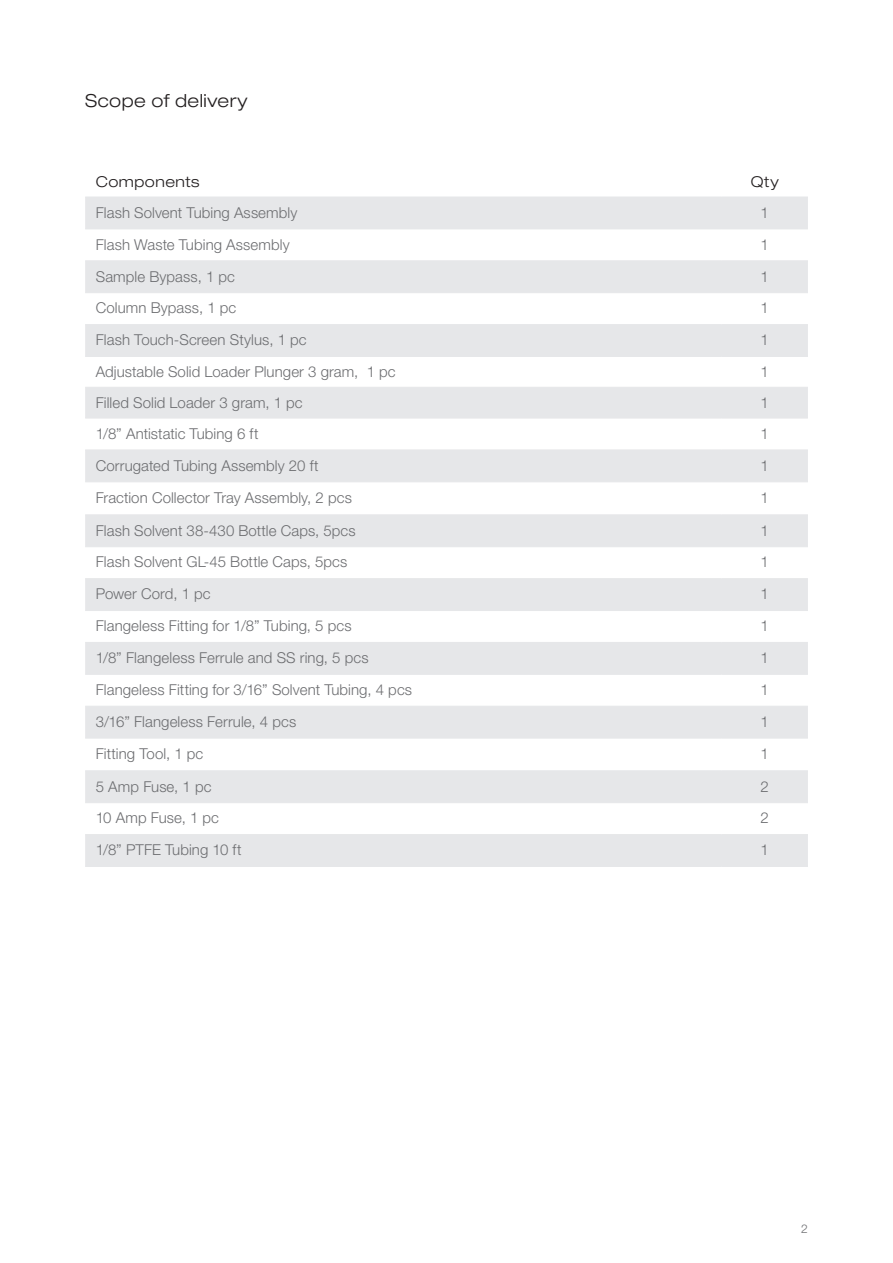
<style>
.page{position:relative;width:893px;height:1263px;background:#fff}
.page>*{position:absolute;margin:0;border:0;box-sizing:border-box;transform-origin:0 0}
.Titel_Theme{font:300 expanded 18px "Helvetica Neue LT Std";letter-spacing:.025em;color:#231f20}
.Table_content_left{font:300 15px "Helvetica Neue LT Std";letter-spacing:.005em;color:#6c6d70}
.Table_content_center{font:300 15px "Helvetica Neue LT Std";color:#6c6d70}
.Table_title_small_le{font:300 expanded 15px "Helvetica Neue LT Std";letter-spacing:.035em;color:#231f20}
.Table_title_small_ce{font:300 expanded 15px "Helvetica Neue LT Std";color:#231f20}
.t1{font:300 12px "Helvetica Neue LT Std";color:#6c6d70}
</style>
<div class="page">
<svg style="left:85px;top:198px;width:723px;height:668px;fill:#e6e7e9"></svg>
<hr style="left:85px;top:292px;width:636px;height:1px;background:#e6e7e9">
<hr style="left:85px;top:387px;width:636px;height:1px;background:#e6e7e9">
<hr style="left:721px;top:292px;width:87px;height:1px;background:#e6e7e9">
<hr style="left:721px;top:387px;width:87px;height:1px;background:#e6e7e9">
<hr style="left:721px;top:260px;width:87px;height:1px;background:#e6e7e9">
<hr style="left:85px;top:260px;width:636px;height:1px;background:#e6e7e9">
<hr style="left:85px;top:197px;width:636px;height:1px;background:#e6e7e9">
<hr style="left:721px;top:197px;width:87px;height:1px;background:#e6e7e9">
<hr style="left:721px;top:229px;width:87px;height:1px;background:#e6e7e9">
<hr style="left:85px;top:418px;width:636px;height:1px;background:#e6e7e9">
<hr style="left:721px;top:418px;width:87px;height:1px;background:#e6e7e9">
<hr style="left:85px;top:450px;width:636px;height:1px;background:#e6e7e9">
<hr style="left:85px;top:481px;width:636px;height:1px;background:#e6e7e9">
<hr style="left:85px;top:514px;width:636px;height:1px;background:#e6e7e9">
<hr style="left:85px;top:546px;width:636px;height:1px;background:#e6e7e9">
<hr style="left:85px;top:578px;width:636px;height:1px;background:#e6e7e9">
<hr style="left:85px;top:610px;width:636px;height:1px;background:#e6e7e9">
<hr style="left:85px;top:642px;width:636px;height:1px;background:#e6e7e9">
<hr style="left:85px;top:674px;width:636px;height:1px;background:#e6e7e9">
<hr style="left:85px;top:706px;width:636px;height:1px;background:#e6e7e9">
<hr style="left:85px;top:738px;width:636px;height:1px;background:#e6e7e9">
<hr style="left:85px;top:770px;width:636px;height:1px;background:#e6e7e9">
<hr style="left:85px;top:802px;width:636px;height:1px;background:#e6e7e9">
<hr style="left:85px;top:834px;width:636px;height:1px;background:#e6e7e9">
<hr style="left:85px;top:866px;width:636px;height:1px;background:#e6e7e9">
<hr style="left:85px;top:229px;width:636px;height:1px;background:#e6e7e9">
<hr style="left:721px;top:450px;width:87px;height:1px;background:#e6e7e9">
<hr style="left:721px;top:481px;width:87px;height:1px;background:#e6e7e9">
<hr style="left:721px;top:514px;width:87px;height:1px;background:#e6e7e9">
<hr style="left:721px;top:546px;width:87px;height:1px;background:#e6e7e9">
<hr style="left:721px;top:578px;width:87px;height:1px;background:#e6e7e9">
<hr style="left:721px;top:610px;width:87px;height:1px;background:#e6e7e9">
<hr style="left:721px;top:642px;width:87px;height:1px;background:#e6e7e9">
<hr style="left:721px;top:674px;width:87px;height:1px;background:#e6e7e9">
<hr style="left:721px;top:706px;width:87px;height:1px;background:#e6e7e9">
<hr style="left:721px;top:738px;width:87px;height:1px;background:#e6e7e9">
<hr style="left:721px;top:770px;width:87px;height:1px;background:#e6e7e9">
<hr style="left:721px;top:802px;width:87px;height:1px;background:#e6e7e9">
<hr style="left:721px;top:834px;width:87px;height:1px;background:#e6e7e9">
<hr style="left:721px;top:866px;width:87px;height:1px;background:#e6e7e9">
<hr style="left:85px;top:324px;width:636px;height:1px;background:#e6e7e9">
<hr style="left:85px;top:356px;width:636px;height:1px;background:#e6e7e9">
<hr style="left:721px;top:324px;width:87px;height:1px;background:#e6e7e9">
<hr style="left:721px;top:356px;width:87px;height:1px;background:#e6e7e9">
<p class="Titel_Theme" style="left:85px;top:90px;width:164px">Scope of delivery</p>
<p class="Table_title_small_le" style="left:96px;top:173px;width:105px">Components</p>
<p class="Table_title_small_ce" style="left:751px;top:173px;width:29px">Qty</p>
<p class="Table_content_left" style="left:96px;top:203px;width:203px">Flash Solvent Tubing Assembly</p>
<p class="Table_content_center" style="left:760px;top:203px;width:10px">1</p>
<p class="Table_content_left" style="left:96px;top:235px;width:195px">Flash Waste Tubing Assembly</p>
<p class="Table_content_center" style="left:760px;top:235px;width:10px">1</p>
<p class="Table_content_left" style="left:96px;top:267px;width:141px">Sample Bypass, 1 pc</p>
<p class="Table_content_center" style="left:760px;top:267px;width:10px">1</p>
<p class="Table_content_left" style="left:96px;top:299px;width:142px">Column Bypass, 1 pc</p>
<p class="Table_content_center" style="left:760px;top:299px;width:10px">1</p>
<p class="Table_content_left" style="left:96px;top:331px;width:212px">Flash Touch-Screen Stylus, 1 pc</p>
<p class="Table_content_center" style="left:760px;top:331px;width:10px">1</p>
<p class="Table_content_left" style="left:96px;top:363px;width:301px">Adjustable Solid Loader Plunger 3 gram, 1 pc</p>
<p class="Table_content_center" style="left:760px;top:363px;width:10px">1</p>
<p class="Table_content_left" style="left:96px;top:393px;width:208px">Filled Solid Loader 3 gram, 1 pc</p>
<p class="Table_content_center" style="left:760px;top:393px;width:10px">1</p>
<p class="Table_content_left" style="left:96px;top:424px;width:164px">1/8” Antistatic Tubing 6 ft</p>
<p class="Table_content_center" style="left:760px;top:424px;width:10px">1</p>
<p class="Table_content_left" style="left:96px;top:456px;width:224px">Corrugated Tubing Assembly 20 ft</p>
<p class="Table_content_center" style="left:760px;top:456px;width:10px">1</p>
<p class="Table_content_left" style="left:96px;top:488px;width:258px">Fraction Collector Tray Assembly, 2 pcs</p>
<p class="Table_content_center" style="left:760px;top:488px;width:10px">1</p>
<p class="Table_content_left" style="left:96px;top:521px;width:261px">Flash Solvent 38-430 Bottle Caps, 5pcs</p>
<p class="Table_content_center" style="left:760px;top:521px;width:10px">1</p>
<p class="Table_content_left" style="left:96px;top:553px;width:253px">Flash Solvent GL-45 Bottle Caps, 5pcs</p>
<p class="Table_content_center" style="left:760px;top:553px;width:10px">1</p>
<p class="Table_content_left" style="left:96px;top:585px;width:116px">Power Cord, 1 pc</p>
<p class="Table_content_center" style="left:760px;top:585px;width:10px">1</p>
<p class="Table_content_left" style="left:96px;top:617px;width:257px">Flangeless Fitting for 1/8” Tubing, 5 pcs</p>
<p class="Table_content_center" style="left:760px;top:617px;width:10px">1</p>
<p class="Table_content_left" style="left:96px;top:649px;width:274px">1/8” Flangeless Ferrule and SS ring, 5 pcs</p>
<p class="Table_content_center" style="left:760px;top:649px;width:10px">1</p>
<p class="Table_content_left" style="left:96px;top:680px;width:318px">Flangeless Fitting for 3/16” Solvent Tubing, 4 pcs</p>
<p class="Table_content_center" style="left:760px;top:680px;width:10px">1</p>
<p class="Table_content_left" style="left:96px;top:712px;width:202px">3/16” Flangeless Ferrule, 4 pcs</p>
<p class="Table_content_center" style="left:760px;top:712px;width:10px">1</p>
<p class="Table_content_left" style="left:96px;top:744px;width:109px">Fitting Tool, 1 pc</p>
<p class="Table_content_center" style="left:760px;top:744px;width:10px">1</p>
<p class="Table_content_left" style="left:96px;top:777px;width:117px">5 Amp Fuse, 1 pc</p>
<p class="Table_content_center" style="left:760px;top:777px;width:10px">2</p>
<p class="Table_content_left" style="left:96px;top:809px;width:125px">10 Amp Fuse, 1 pc</p>
<p class="Table_content_center" style="left:760px;top:809px;width:10px">2</p>
<p class="Table_content_left" style="left:96px;top:841px;width:147px">1/8” PTFE Tubing 10 ft</p>
<p class="Table_content_center" style="left:760px;top:841px;width:10px">1</p>
<p class="t1" style="left:801px;top:1222px;width:8px">2</p>
</div>
